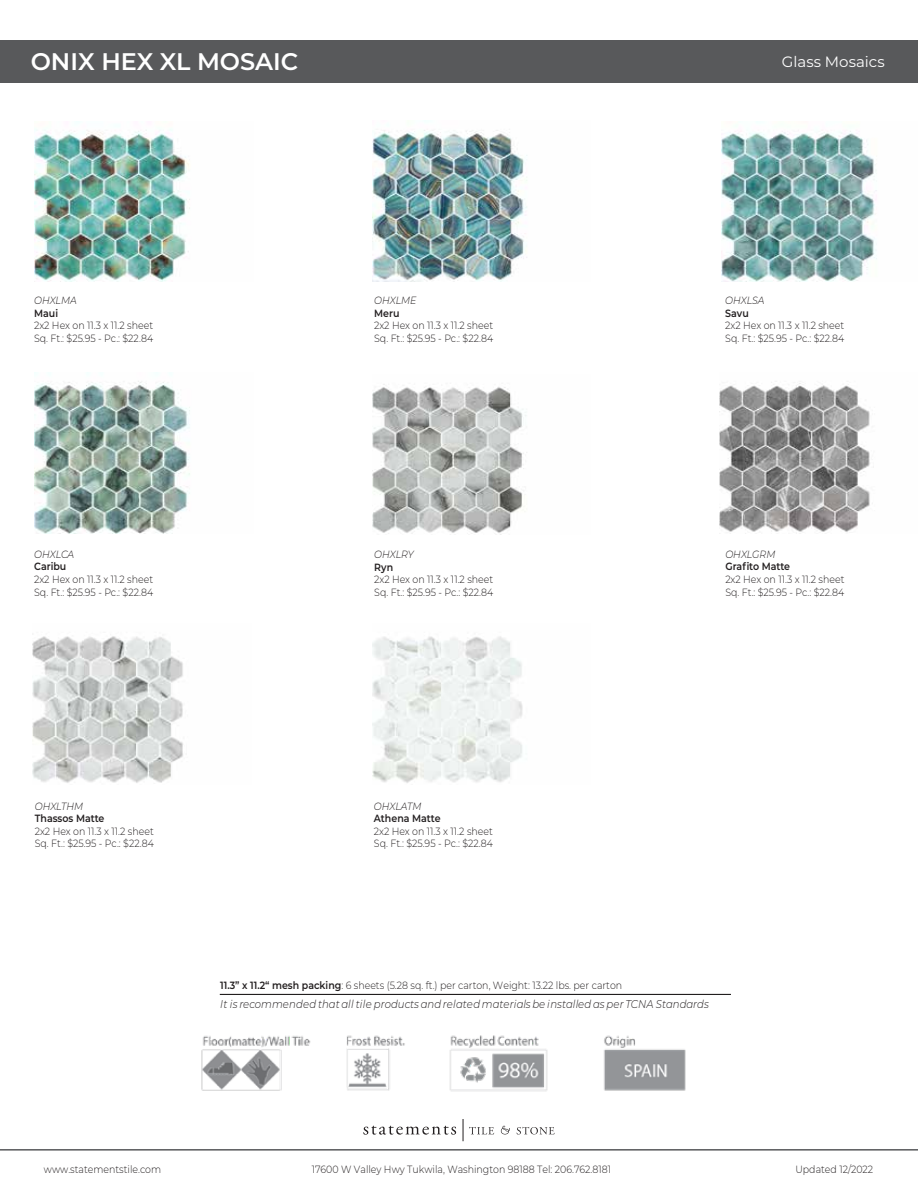
<style>
.page{position:relative;width:918px;height:1188px;background:#fff}
.page>*{position:absolute;margin:0;border:0;box-sizing:border-box;transform-origin:0 0}
.t1{font:600 24px "Montserrat";color:#fff}
.t2{font:15px "Montserrat";color:#fff}
.t3{font:italic 300 11.25px "Montserrat";letter-spacing:.005em;color:#231f20;scale:.9 1}
.t4{font:300 10.5px/12.6px "Montserrat";color:#231f20;scale:.9 1}
.t5{font:600 10.5px "Montserrat";color:#231f20;scale:.9 1}
.t6{font:italic 300 10.5px "Montserrat";color:#231f20;scale:.9 1}
.s1{font-weight:600}
</style>
<div class="page">
<div style="left:0;top:40px;width:918px;height:43px;background:#58595b"></div>
<hr style="left:0;top:1149px;width:918px;height:2px;background:#58595b">
<svg style="left:363px;top:1126px;width:93px;height:9px"></svg>
<svg style="left:501px;top:1126px;width:9px;height:8px"></svg>
<svg style="left:517px;top:1127px;width:38px;height:7px"></svg>
<svg style="left:463px;top:1119px;width:31px;height:22px"></svg>
<hr style="left:220px;top:994px;width:511px;height:1px;background:#221f1f">
<img style="left:35px;top:129px;width:155px;height:153px">
<img style="left:372px;top:130px;width:155px;height:151px">
<img style="left:721px;top:131px;width:156px;height:151px">
<img style="left:35px;top:381px;width:155px;height:152px">
<img style="left:372px;top:384px;width:155px;height:151px">
<img style="left:720px;top:382px;width:150px;height:150px">
<img style="left:33px;top:636px;width:150px;height:147px">
<img style="left:372px;top:636px;width:151px;height:147px">
<img style="left:201px;top:1035px;width:485px;height:57px">
<h1 class="t1" style="left:31px;top:44px;width:269px">ONIX HEX XL MOSAIC</h1>
<h2 class="t2" style="left:782px;top:51px;width:104px">Glass Mosaics</h2>
<p class="t6" style="left:34px;top:293px;width:49px">OHXLMA</p>
<p class="t5" style="left:34px;top:305px;width:28px">Maui</p>
<p class="t4" style="left:34px;top:319px;width:134px">2x2 Hex on 11.3 x 11.2 sheet<br>Sq. Ft.: $25.95 - Pc.: $22.84</p>
<p class="t6" style="left:374px;top:293px;width:49px">OHXLME</p>
<p class="t5" style="left:374px;top:305px;width:30px">Meru</p>
<p class="t4" style="left:374px;top:319px;width:134px">2x2 Hex on 11.3 x 11.2 sheet<br>Sq. Ft.: $25.95 - Pc.: $22.84</p>
<p class="t6" style="left:725px;top:293px;width:45px">OHXLSA</p>
<p class="t5" style="left:725px;top:305px;width:28px">Savu</p>
<p class="t4" style="left:725px;top:319px;width:134px">2x2 Hex on 11.3 x 11.2 sheet<br>Sq. Ft.: $25.95 - Pc.: $22.84</p>
<p class="t6" style="left:34px;top:547px;width:46px">OHXLCA</p>
<p class="t5" style="left:34px;top:559px;width:37px">Caribu</p>
<p class="t4" style="left:34px;top:573px;width:134px">2x2 Hex on 11.3 x 11.2 sheet<br>Sq. Ft.: $25.95 - Pc.: $22.84</p>
<p class="t6" style="left:374px;top:547px;width:45px">OHXLRY</p>
<p class="t5" style="left:374px;top:559px;width:22px">Ryn</p>
<p class="t4" style="left:374px;top:573px;width:134px">2x2 Hex on 11.3 x 11.2 sheet<br>Sq. Ft.: $25.95 - Pc.: $22.84</p>
<p class="t6" style="left:725px;top:547px;width:57px">OHXLGRM</p>
<p class="t5" style="left:725px;top:559px;width:73px">Grafito Matte</p>
<p class="t4" style="left:725px;top:573px;width:134px">2x2 Hex on 11.3 x 11.2 sheet<br>Sq. Ft.: $25.95 - Pc.: $22.84</p>
<p class="t6" style="left:35px;top:799px;width:55px">OHXLTHM</p>
<p class="t5" style="left:35px;top:811px;width:79px">Thassos Matte</p>
<p class="t4" style="left:35px;top:824px;width:134px">2x2 Hex on 11.3 x 11.2 sheet<br>Sq. Ft.: $25.95 - Pc.: $22.84</p>
<p class="t6" style="left:374px;top:799px;width:54px">OHXLATM</p>
<p class="t5" style="left:374px;top:811px;width:76px">Athena Matte</p>
<p class="t4" style="left:374px;top:824px;width:134px">2x2 Hex on 11.3 x 11.2 sheet<br>Sq. Ft.: $25.95 - Pc.: $22.84</p>
<p class="t4" style="left:220px;top:979px;width:448px"><span class="s1">11.3” x 11.2“ mesh packing</span>: 6 sheets (5.28 sq. ft.) per carton, Weight: 13.22 lbs. per carton</p>
<p class="t3" style="left:220px;top:996px;width:544px">It is recommended that all tile products and related materials be installed as per TCNA Standards</p>
<p class="t4" style="left:44px;top:1162px;width:132px">www.statementstile.com</p>
<p class="t4" style="left:312px;top:1163px;width:334px">17600 W Valley Hwy Tukwila, Washington 98188 Tel: 206.762.8181</p>
<p class="t4" style="left:795px;top:1162px;width:88px">Updated 12/2022</p>
</div>
